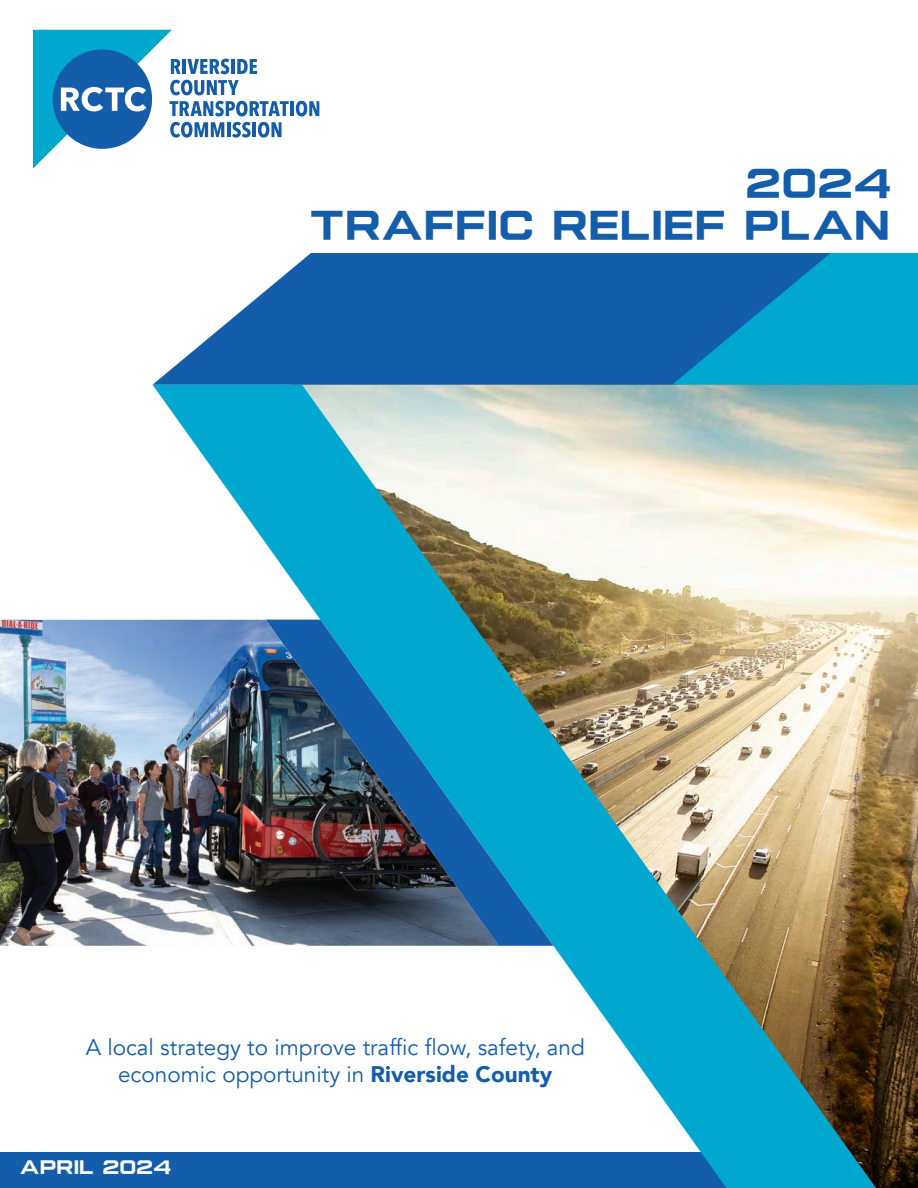
<style>
.page{position:relative;width:918px;height:1188px;background:#fff}
.page>*{position:absolute;margin:0;border:0;box-sizing:border-box;transform-origin:0 0}
.t1{font:700 44.55px "Gemsbuck 01";color:#135dab}
.t2{font:22.5px/27px "Avenir";color:#135dab;text-align:center}
.t3{font:700 21px "Gemsbuck 01";color:#fff}
.s1{font-weight:900}
</style>
<div class="page">
<img style="left:876px;top:385px;width:42px;height:803px">
<div style="left:0;top:1152px;width:767px;height:36px;background:#135dab"></div>
<img style="left:0;top:620px;width:153px;height:326px">
<img style="left:153px;top:385px;width:723px;height:803px">
<img style="left:266px;top:620px;width:287px;height:326px">
<hr style="left:290px;top:101px;width:4px;height:15px;background:#135dab">
<svg style="left:296px;top:101px;width:23px;height:15px"></svg>
<svg style="left:33px;top:30px;width:256px;height:139px"></svg>
<svg style="left:153px;top:253px;width:519px;height:132px;background:#3775b7"></svg>
<svg style="left:672px;top:253px;width:246px;height:132px;background:#068fc3"></svg>
<p class="t1" style="left:745px;top:154px;width:149px">2024</p>
<p class="t1" style="left:309px;top:196px;width:582px">TRAFFIC RELIEF PLAN</p>
<p class="t2" style="left:86px;top:1034px;width:501px">A local strategy to improve traffic flow, safety, and economic opportunity in <span class="s1">Riverside County</span></p>
<p class="t3" style="left:19px;top:1153px;width:154px">April 2024</p>
</div>
